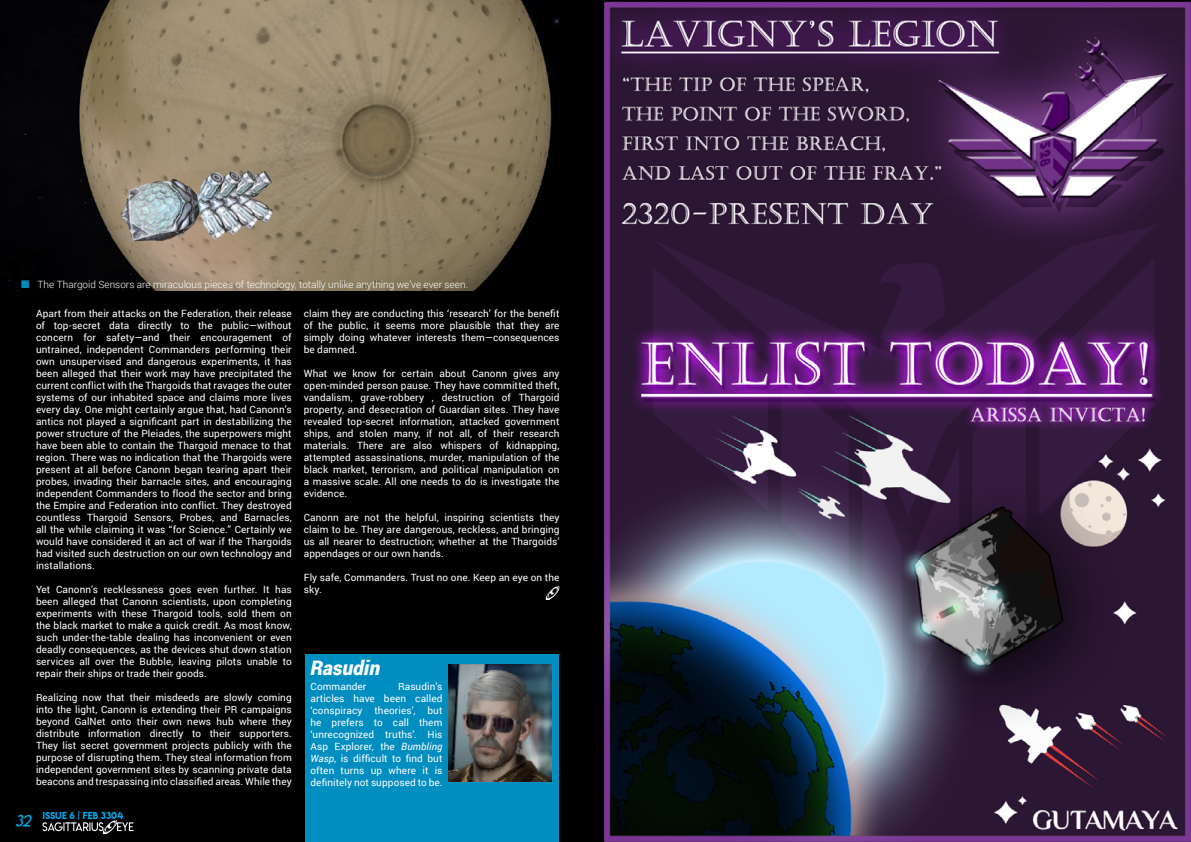
<style>
.page{position:relative;width:1191px;height:842px;background:#fff}
.page>*{position:absolute;margin:0;border:0;box-sizing:border-box;transform-origin:0 0}
.t1{font:italic 900 20px "Roboto";letter-spacing:.005em;color:#fff}
.t2{font:16px "Lemon Milklightitalic";color:#00aeef}
.t3{font:10px/12px "Roboto";letter-spacing:.01em;color:#fff;text-align:justify}
.t4{font:300 10px "Roboto";color:#fff}
.t5{font:9px "Lemon Milk";letter-spacing:.01em;color:#00aeef}
.s1{font-style:italic}
</style>
<div class="page">
<div style="left:0;top:0;width:595px;height:842px;background:#000"></div>
<img style="left:4px;top:0;width:555px;height:291px">
<div style="left:305px;top:654px;width:253px;height:188px;background:#008dc0"></div>
<img style="left:448px;top:665px;width:103px;height:117px">
<svg style="left:545px;top:585px;width:15px;height:15px"></svg>
<img style="left:604px;top:0;width:587px;height:842px">
<svg style="left:94px;top:819px;width:32px;height:16px"></svg>
<svg style="left:42px;top:822px;width:91px;height:9px"></svg>
<svg style="left:22px;top:280px;width:7px;height:8px"></svg>
<p class="t4" style="left:38px;top:277px;width:432px">The Thargoid Sensors are miraculous pieces of technology, totally unlike anything we’ve ever seen.</p>
<p class="t3" style="left:36px;top:307px;width:257px">Apart from their attacks on the Federation, their release of top-secret data directly to the public—without concern for safety—and their encouragement of untrained, independent Commanders performing their own unsupervised and dangerous experiments, it has been alleged that their work may have precipitated the current conflict with the Thargoids that ravages the outer systems of our inhabited space and claims more lives every day. One might certainly argue that, had Canonn’s antics not played a significant part in destabilizing the power structure of the Pleiades, the superpowers might have been able to contain the Thargoid menace to that region. There was no indication that the Thargoids were present at all before Canonn began tearing apart their probes, invading their barnacle sites, and encouraging independent Commanders to flood the sector and bring the Empire and Federation into conflict. They destroyed countless Thargoid Sensors, Probes, and Barnacles, all the while claiming it was “for Science.” Certainly we would have considered it an act of war if the Thargoids had visited such destruction on our own technology and installations.</p>
<p class="t3" style="left:36px;top:583px;width:257px">Yet Canonn’s recklessness goes even further. It has been alleged that Canonn scientists, upon completing experiments with these Thargoid tools, sold them on the black market to make a quick credit. As most know, such under-the-table dealing has inconvenient or even deadly consequences, as the devices shut down station services all over the Bubble, leaving pilots unable to repair their ships or trade their goods.</p>
<p class="t3" style="left:36px;top:691px;width:257px">Realizing now that their misdeeds are slowly coming into the light, Canonn is extending their PR campaigns beyond GalNet onto their own news hub where they distribute information directly to their supporters.<br>They list secret government projects publicly with the purpose of disrupting them. They steal information from independent government sites by scanning private data beacons and trespassing into classified areas. While they</p>
<h2 class="t2" style="left:15px;top:811px;width:17px">32</h2>
<p class="t5" style="left:43px;top:809px;width:82px">ISSUE 6 | FEB 3304</p>
<p class="t3" style="left:304px;top:307px;width:257px">claim they are conducting this ‘research’ for the benefit of the public, it seems more plausible that they are simply doing whatever interests them—consequences be damned.</p>
<p class="t3" style="left:304px;top:367px;width:257px">What we know for certain about Canonn gives any open-minded person pause. They have committed theft, vandalism, grave-robbery , destruction of Thargoid property, and desecration of Guardian sites. They have revealed top-secret information, attacked government ships, and stolen many, if not all, of their research materials. There are also whispers of kidnapping, attempted assassinations, murder, manipulation of the black market, terrorism, and political manipulation on a massive scale. All one needs to do is investigate the evidence.</p>
<p class="t3" style="left:304px;top:511px;width:257px">Canonn are not the helpful, inspiring scientists they claim to be. They are dangerous, reckless, and bringing us all nearer to destruction; whether at the Thargoids’ appendages or our own hands.</p>
<p class="t3" style="left:304px;top:571px;width:257px">Fly safe, Commanders. Trust no one. Keep an eye on the sky.</p>
<h1 class="t1" style="left:310px;top:654px;width:71px">Rasudin</h1>
<p class="t3" style="left:310px;top:680px;width:57px">Commander</p>
<p class="t3" style="left:310px;top:680px;width:133px;text-indent:88px">Rasudin’s articles have been called ‘conspiracy theories’, but he prefers to call them ‘unrecognized truths’. His Asp Explorer, the <span class="s1">Bumbling Wasp</span>, is difficult to find but often turns up where it is definitely not supposed to be.</p>
</div>
